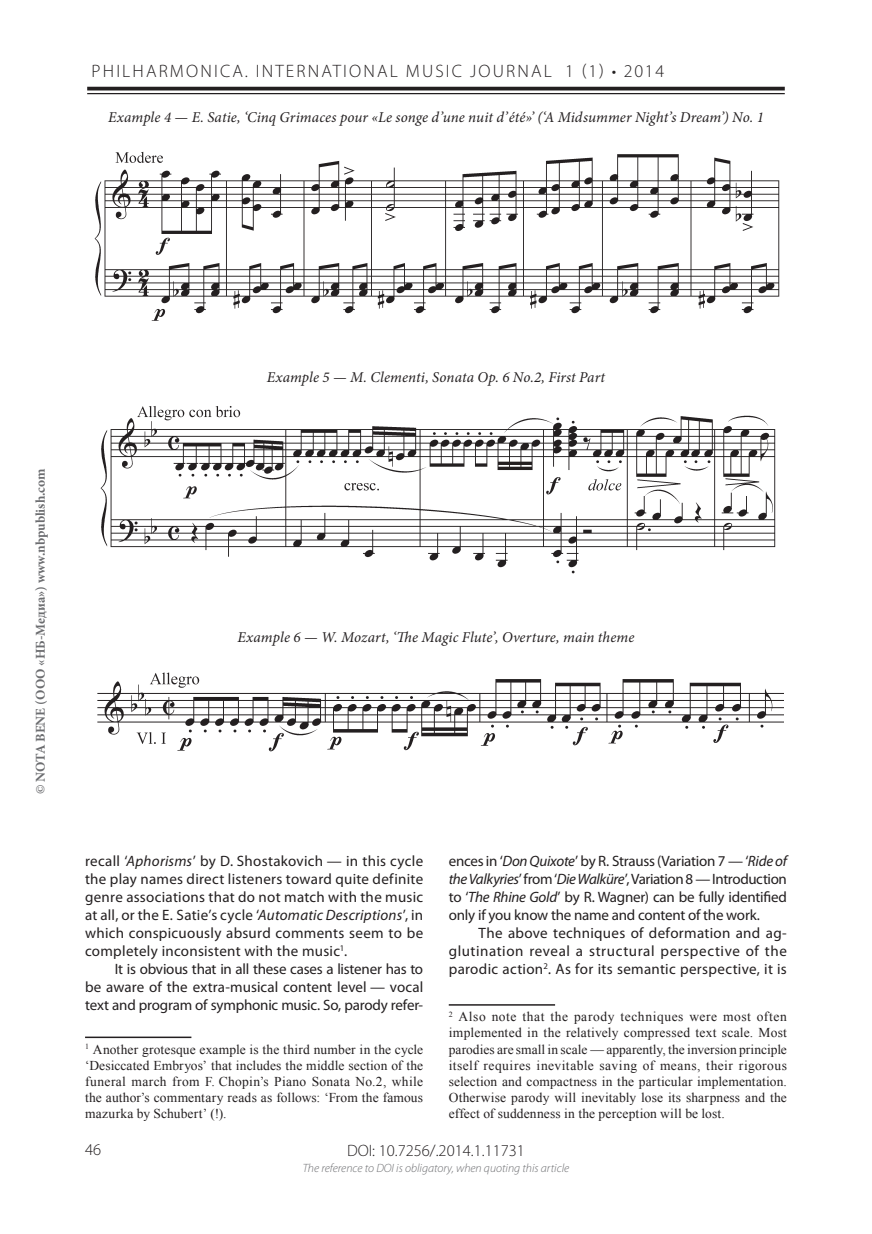
<style>
.page{position:relative;width:872px;height:1234px;background:#fff}
.page>*{position:absolute;margin:0;border:0;box-sizing:border-box;transform-origin:0 0}
.t1{font:300 18px "Myriad Pro";letter-spacing:.12em;color:#231f20}
.t2{font:300 16.5px "Myriad Pro";color:#231f20}
.t3{font:15px/18px "Myriad Pro";letter-spacing:.01em;color:#231f20;text-align:justify}
.t4{font:italic 15px "Minion Pro";letter-spacing:.005em;color:#231f20}
.t5{font:13.5px/16.2px "Times New Roman";letter-spacing:.01em;color:#231f20;text-align:justify}
.t6{font:700 13.5px "Minion Pro";letter-spacing:-.005em;color:#6c6d70}
.t7{font:italic 300 12px "Myriad Pro";color:#6c6d70}
.s1{font-style:italic}
</style>
<div class="page">
<hr style="left:87px;top:87px;width:697px;height:3px;background:#231f20">
<hr style="left:87px;top:93px;width:697px;height:1px;background:#231f20">
<hr style="left:85px;top:1036px;width:106px;height:1px;background:#231f20">
<hr style="left:449px;top:1003px;width:106px;height:2px;background:#231f20">
<img style="left:94px;top:151px;width:686px;height:170px">
<img style="left:100px;top:406px;width:676px;height:168px">
<img style="left:97px;top:672px;width:686px;height:80px">
<p class="t1" style="left:92px;top:60px;width:217px">PHILHARMONICA. INTERNA</p>
<p class="t1" style="left:333px;top:60px;width:23px">TIONAL</p>
<p class="t1" style="left:406px;top:60px;width:113px">MUSIC JOURNAL</p>
<p class="t1" style="left:565px;top:60px;width:101px">1 (1) • 2014</p>
<p class="t4" style="left:108px;top:106px;width:657px">Example 4 — E. Satie, ‘Cinq Grimaces pour «Le songe d’une nuit d’été»’ (‘A Midsummer Night’s Dream’) No. 1</p>
<p class="t6" style="left:31px;top:794px;width:327px;rotate:-90deg">© NOTA BENE (ООО «НБ-Медиа») www.nbpublish.com</p>
<p class="t4" style="left:267px;top:367px;width:340px">Example 5 — M. Clementi, Sonata Op. 6 No.2, First Part</p>
<p class="t4" style="left:237px;top:627px;width:398px">Example 6 — W. Mozart, ‘The Magic Flute’, Overture, main theme</p>
<p class="t3" style="left:85px;top:851px;width:340px">recall ‘<span class="s1">Aphorisms</span>’ by D. Shostakovich — in this cycle the play names direct listeners toward quite definite genre associations that do not match with the music at all, or the E. Satie’s cycle ‘<span class="s1">Automatic Descriptions</span>’, in which conspicuously absurd comments seem to be completely inconsistent with the music<sup>1</sup>.</p>
<p class="t3" style="left:85px;top:959px;width:340px;text-indent:30px">It is obvious that in all these cases a listener has to be aware of the extra-musical content level — vocal text and program of symphonic music. So, parody refer-</p>
<p class="t5" style="left:85px;top:1040px;width:340px"><sup>1</sup> Another grotesque example is the third number in the cycle ‘Desiccated Embryos’ that includes the middle section of the funeral march from F. Chopin’s Piano Sonata No.2, while the author’s commentary reads as follows: ‘From the famous mazurka by Schubert’ (!).</p>
<p class="t3" style="left:449px;top:851px;width:340px">ences in ‘<span class="s1">Don Quixote</span>’ by R. Strauss (Variation 7 — ‘<span class="s1">Ride of the Valkyries</span>’ from ‘<span class="s1">Die Walküre</span>’, Variation 8 — Introduction to ‘<span class="s1">The Rhine Gold</span>’ by R. Wagner) can be fully identified only if you know the name and content of the work.</p>
<p class="t3" style="left:449px;top:923px;width:340px;text-indent:30px">The above techniques of deformation and ag&shy;glutination reveal a structural perspective of the parodic action<sup>2</sup><span class="s1">.</span> As for its semantic perspective, it is</p>
<p class="t5" style="left:449px;top:1008px;width:340px"><sup>2</sup> Also note that the parody techniques were most often implemented in the relatively compressed text scale. Most parodies are small in scale — apparently, the inversion principle itself requires inevitable saving of means, their rigorous selection and compactness in the particular implementation.<br>Otherwise parody will inevitably lose its sharpness and the effect of suddenness in the perception will be lost.</p>
<p class="t2" style="left:85px;top:1138px;width:18px">46</p>
<p class="t2" style="left:347px;top:1139px;width:179px">DOI: 10.7256/.2014.1.11731</p>
<p class="t7" style="left:303px;top:1160px;width:268px">The reference to DOI is obligatory, when quoting this article</p>
</div>
